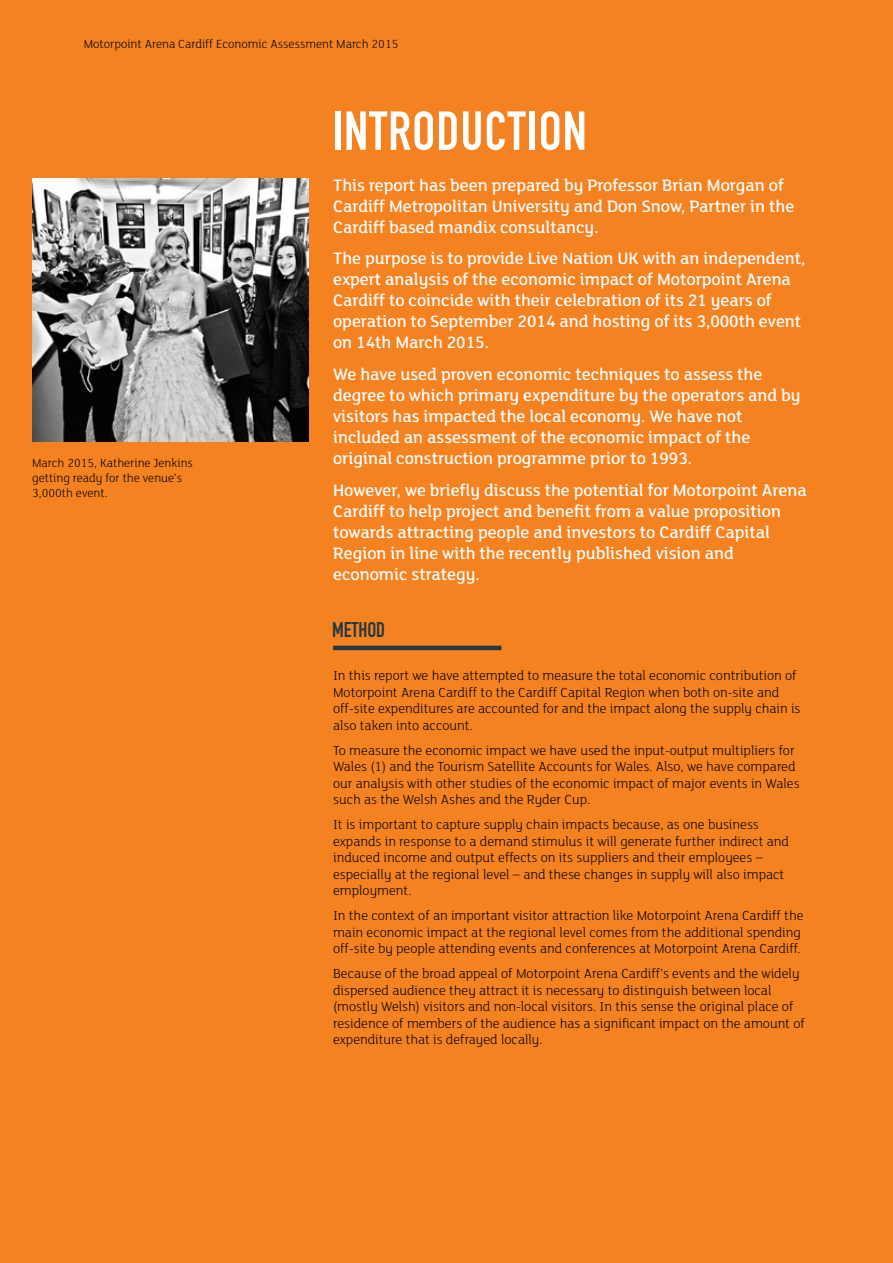
<style>
.page{position:relative;width:893px;height:1263px;background:#f58220}
.page>*{position:absolute;margin:0;border:0;box-sizing:border-box;transform-origin:0 0}
.t1{font:54px "DIN Engschrift Std";letter-spacing:.02em;color:#fff}
.t2{font:21px "DIN Engschrift Std";color:#243842}
.t3{font:500 18px/21px "FS Lola";color:#fff}
.t4{font:300 14.25px/16.5px "FS Lola";color:#000}
.t5{font:300 12.75px/15.3px "FS Lola";color:#000}
</style>
<div class="page">
<hr style="left:333px;top:646px;width:168px;height:4px;background:#243842">
<img style="left:32px;top:179px;width:276px;height:263px">
<p class="t5" style="left:84px;top:36px;width:316px">Motorpoint Arena Cardiff Economic Assessment March 2015</p>
<p class="t5" style="left:32px;top:454px;width:162px">March 2015, Katherine Jenkins getting ready for the venue’s<br>3,000th event.</p>
<h1 class="t1" style="left:332px;top:99px;width:256px">INTRODUCTION</h1>
<p class="t3" style="left:333px;top:174px;width:463px">This report has been prepared by Professor Brian Morgan of<br>Cardiff Metropolitan University and Don Snow, Partner in the<br>Cardiff based mandix consultancy.</p>
<p class="t3" style="left:333px;top:247px;width:474px">The purpose is to provide Live Nation UK with an independent, expert analysis of the economic impact of Motorpoint Arena Cardiff to coincide with their celebration of its 21 years of operation to September 2014 and hosting of its 3,000th event on 14th March 2015.</p>
<p class="t3" style="left:333px;top:363px;width:469px">We have used proven economic techniques to assess the degree to which primary expenditure by the operators and by visitors has impacted the local economy. We have not included an assessment of the economic impact of the original construction programme prior to 1993.</p>
<p class="t3" style="left:333px;top:479px;width:475px">However, we briefly discuss the potential for Motorpoint Arena Cardiff to help project and benefit from a value proposition towards attracting people and investors to Cardiff Capital Region in line with the recently published vision and economic strategy.</p>
<h2 class="t2" style="left:332px;top:617px;width:55px">METHOD</h2>
<p class="t4" style="left:333px;top:667px;width:469px">In this report we have attempted to measure the total economic contribution of Motorpoint Arena Cardiff to the Cardiff Capital Region when both on-site and off-site expenditures are accounted for and the impact along the supply chain is also taken into account.</p>
<p class="t4" style="left:333px;top:741px;width:468px">To measure the economic impact we have used the input-output multipliers for Wales (1) and the Tourism Satellite Accounts for Wales. Also, we have compared our analysis with other studies of the economic impact of major events in Wales such as the Welsh Ashes and the Ryder Cup.</p>
<p class="t4" style="left:333px;top:816px;width:457px">It is important to capture supply chain impacts because, as one business expands in response to a demand stimulus it will generate further indirect and induced income and output effects on its suppliers and their employees – especially at the regional level – and these changes in supply will also impact employment.</p>
<p class="t4" style="left:333px;top:907px;width:472px">In the context of an important visitor attraction like Motorpoint Arena Cardiff the main economic impact at the regional level comes from the additional spending off-site by people attending events and conferences at Motorpoint Arena Cardiff.</p>
<p class="t4" style="left:333px;top:965px;width:473px">Because of the broad appeal of Motorpoint Arena Cardiff’s events and the widely dispersed audience they attract it is necessary to distinguish between local (mostly Welsh) visitors and non-local visitors. In this sense the original place of residence of members of the audience has a significant impact on the amount of expenditure that is defrayed locally.</p>
</div>
